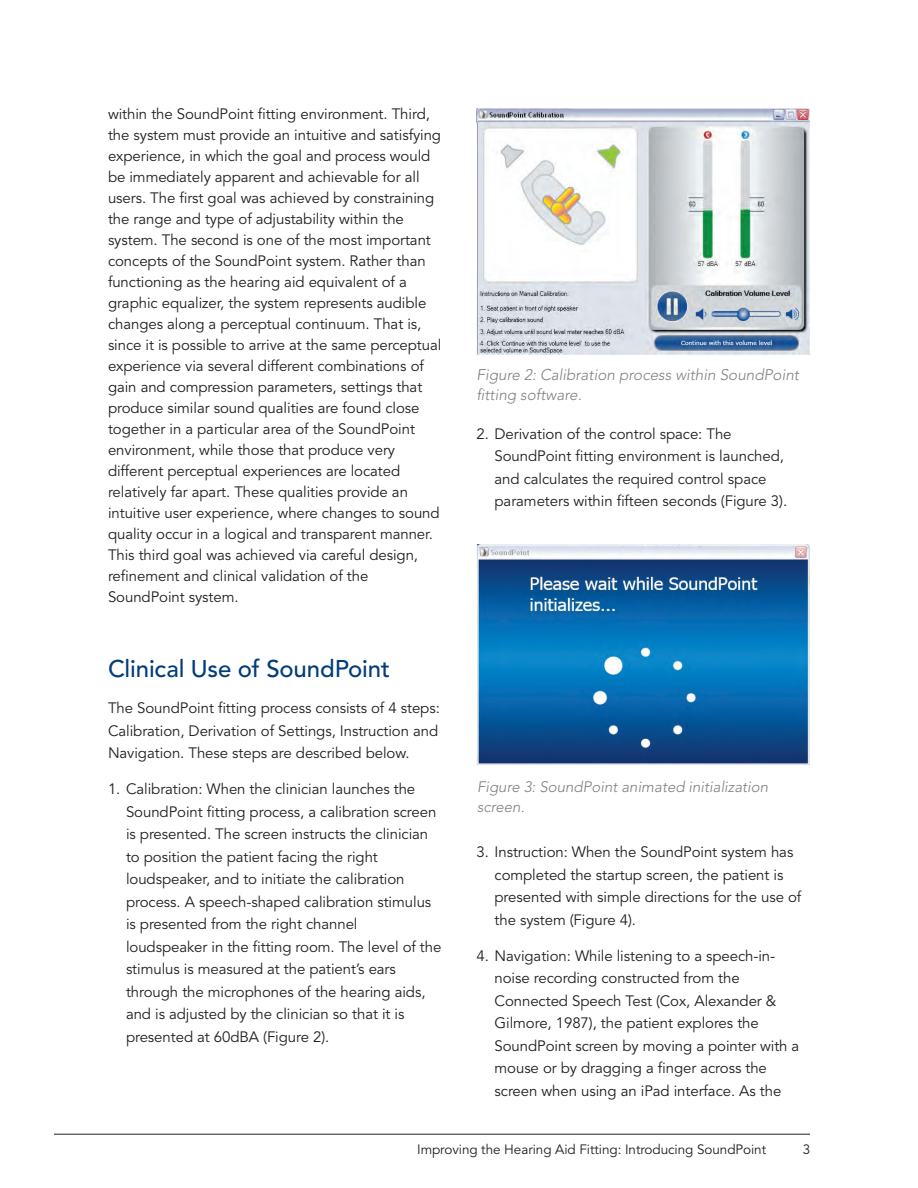
<style>
.page{position:relative;width:918px;height:1188px;background:#fff}
.page>*{position:absolute;margin:0;border:0;box-sizing:border-box;transform-origin:0 0}
.Body_Copy{font:24px "Avenir LT SLI Std Medium";letter-spacing:-.005em;color:#003d78}
.fitting_range_curve{font:italic 15.3px/20.4px "Avenir LT SLI Std Light";color:#808083}
.fitting_range_curve-2{font:italic 15.15px/20.1px "Avenir LT SLI Std Light";color:#808083}
.Body_Copy-2{font:15px/22.5px "Avenir LT SLI Std Book";letter-spacing:-.005em;color:#231f20}
.t1{font:13.5px "Avenir LT SLI Std Book";letter-spacing:-.005em;color:#231f20}
</style>
<div class="page">
<hr style="left:54px;top:1134px;width:756px;height:1px;background:#231f20">
<img style="left:477px;top:108px;width:333px;height:247px">
<img style="left:477px;top:545px;width:333px;height:220px">
<p class="Body_Copy-2" style="left:108px;top:104px;width:335px;line-height:21px">within the SoundPoint fitting environment. Third, the system must provide an intuitive and satisfying experience, in which the goal and process would be immediately apparent and achievable for all users. The first goal was achieved by constraining the range and type of adjustability within the system. The second is one of the most important concepts of the SoundPoint system. Rather than functioning as the hearing aid equivalent of a graphic equalizer, the system represents audible changes along a perceptual continuum. That is, since it is possible to arrive at the same perceptual experience via several different combinations of gain and compression parameters, settings that produce similar sound qualities are found close together in a particular area of the SoundPoint environment, while those that produce very different perceptual experiences are located relatively far apart. These qualities provide an intuitive user experience, where changes to sound quality occur in a logical and transparent manner.<br>This third goal was achieved via careful design, refinement and clinical validation of the SoundPoint system.</p>
<p class="Body_Copy" style="left:108px;top:655px;width:284px">Clinical Use of SoundPoint</p>
<p class="Body_Copy-2" style="left:108px;top:697px;width:333px;text-align:justify">The SoundPoint fitting process consists of 4 steps:<br>Calibration, Derivation of Settings, Instruction and Navigation. These steps are described below.</p>
<p class="Body_Copy-2" style="left:126px;top:778px;width:317px;text-indent:-18px">1. Calibration: When the clinician launches the SoundPoint fitting process, a calibration screen is presented. The screen instructs the clinician to position the patient facing the right loudspeaker, and to initiate the calibration process. A speech-shaped calibration stimulus is presented from the right channel loudspeaker in the fitting room. The level of the stimulus is measured at the patient’s ears through the microphones of the hearing aids, and is adjusted by the clinician so that it is presented at 60dBA (Figure 2).</p>
<p class="fitting_range_curve" style="left:477px;top:365px;width:324px">Figure 2: Calibration process within SoundPoint fitting software.</p>
<p class="Body_Copy-2" style="left:495px;top:423px;width:294px;text-indent:-18px">2. Derivation of the control space: The SoundPoint fitting environment is launched, and calculates the required control space parameters within fifteen seconds (Figure 3).</p>
<p class="fitting_range_curve-2" style="left:477px;top:777px;width:293px">Figure 3: SoundPoint animated initialization screen.</p>
<p class="Body_Copy-2" style="left:495px;top:841px;width:308px;text-indent:-18px">3. Instruction: When the SoundPoint system has completed the startup screen, the patient is presented with simple directions for the use of the system (Figure 4).</p>
<p class="Body_Copy-2" style="left:495px;top:945px;width:306px;text-indent:-18px">4. Navigation: While listening to a speech-in&shy;noise recording constructed from the Connected Speech Test (Cox, Alexander &amp; Gilmore, 1987), the patient explores the SoundPoint screen by moving a pointer with a mouse or by dragging a finger across the screen when using an iPad interface. As the</p>
<p class="t1" style="left:417px;top:1142px;width:351px">Improving the Hearing Aid Fitting: Introducing SoundPoint</p>
<p class="t1" style="left:803px;top:1142px;width:9px">3</p>
</div>
